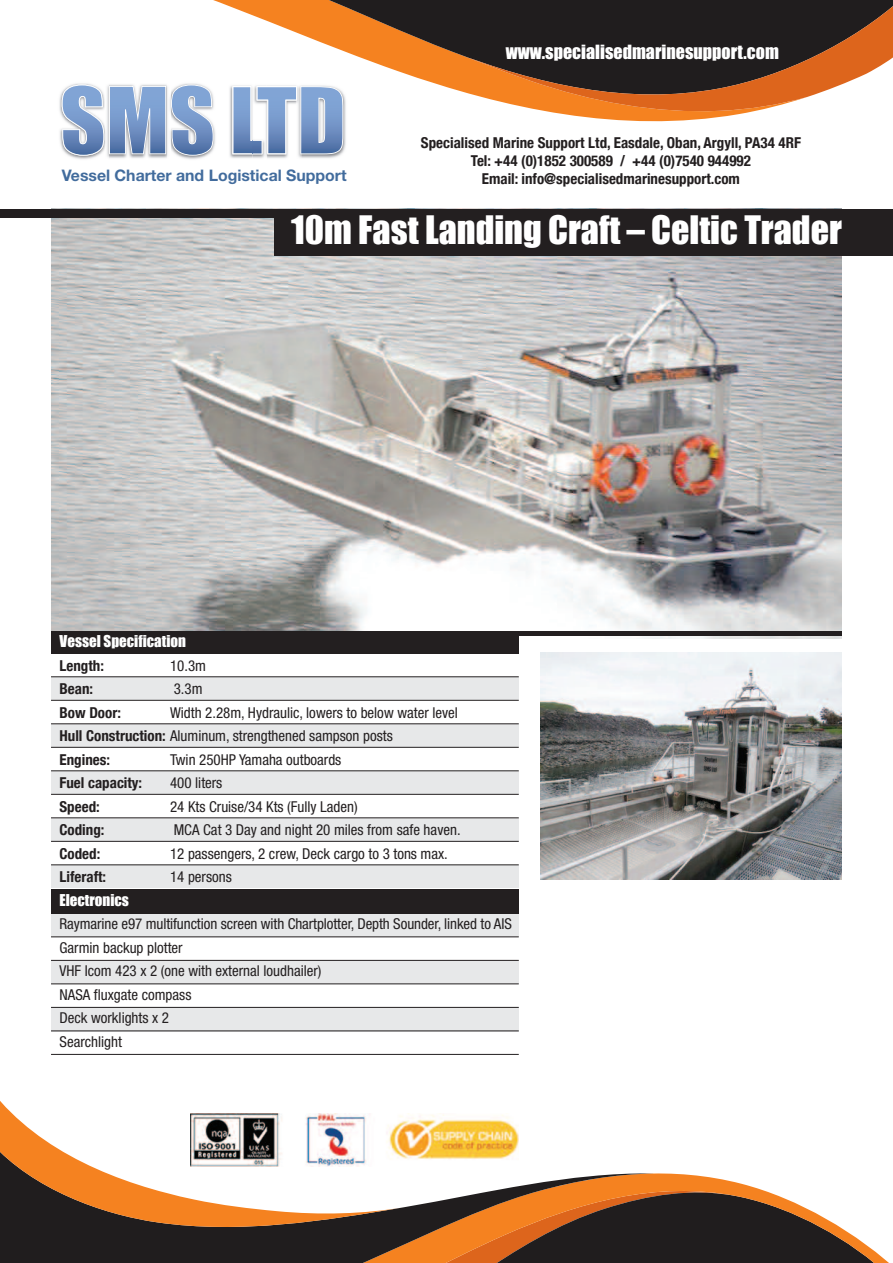
<style>
.page{position:relative;width:893px;height:1263px;background:#fff}
.page>*{position:absolute;margin:0;border:0;box-sizing:border-box;transform-origin:0 0}
.t1{font:36px "Impact";color:#fff}
.t2{font:18.15px "Impact";color:#fff}
.t3{font:700 15.9px "Helvetica Neue";color:#426c9d}
.t4{font:condensed 15px/23.5px "Helvetica Neue";color:#231f20}
.t5{font:700 condensed 15px/18px "Helvetica Neue";color:#231f20;text-align:center}
.t6{font:15px "Impact";color:#fff}
.s1{font-weight:700}
</style>
<div class="page">
<div style="left:51px;top:677px;width:468px;height:23px;background:#e7e8e9"></div>
<div style="left:51px;top:724px;width:468px;height:23px;background:#e7e8e9"></div>
<div style="left:51px;top:771px;width:468px;height:23px;background:#e7e8e9"></div>
<div style="left:51px;top:818px;width:468px;height:23px;background:#e7e8e9"></div>
<div style="left:51px;top:865px;width:468px;height:23px;background:#e7e8e9"></div>
<div style="left:51px;top:912px;width:468px;height:25px;background:#e7e8e9"></div>
<div style="left:51px;top:889px;width:468px;height:24px;background:#231f20"></div>
<div style="left:51px;top:960px;width:468px;height:23px;background:#e7e8e9"></div>
<div style="left:51px;top:1007px;width:468px;height:24px;background:#e7e8e9"></div>
<svg style="left:213px;top:0;width:526px;height:122px"></svg>
<svg style="left:312px;top:0;width:140px;height:106px"></svg>
<svg style="left:452px;top:0;width:441px;height:114px;background:#6b4933"></svg>
<svg style="left:654px;top:1173px;width:235px;height:90px;fill:#201d1e"></svg>
<svg style="left:0;top:1173px;width:654px;height:90px;background:#724e34"></svg>
<svg style="left:0;top:1101px;width:405px;height:133px"></svg>
<img style="left:59px;top:82px;width:159px;height:77px">
<img style="left:105px;top:83px;width:3px;height:76px">
<img style="left:167px;top:83px;width:3px;height:76px">
<svg style="left:62px;top:85px;width:152px;height:71px;background:#97aed0"></svg>
<img style="left:228px;top:84px;width:25px;height:74px">
<img style="left:267px;top:84px;width:29px;height:74px">
<img style="left:253px;top:84px;width:14px;height:74px">
<img style="left:301px;top:84px;width:47px;height:74px">
<img style="left:296px;top:84px;width:5px;height:74px">
<svg style="left:232px;top:86px;width:111px;height:68px"></svg>
<img style="left:51px;top:217px;width:791px;height:421px">
<div style="left:0;top:209px;width:893px;height:8px;background:#231f20"></div>
<div style="left:274px;top:209px;width:619px;height:47px;background:#231f20"></div>
<hr style="left:51px;top:631px;width:791px;height:4px;background:#231f20">
<div style="left:51px;top:631px;width:468px;height:23px;background:#231f20"></div>
<hr style="left:51px;top:676px;width:468px;height:1px;background:#231f20">
<hr style="left:51px;top:700px;width:468px;height:1px;background:#231f20">
<hr style="left:51px;top:723px;width:468px;height:1px;background:#231f20">
<hr style="left:51px;top:747px;width:468px;height:1px;background:#231f20">
<hr style="left:51px;top:770px;width:468px;height:1px;background:#231f20">
<hr style="left:51px;top:794px;width:468px;height:1px;background:#231f20">
<hr style="left:51px;top:817px;width:468px;height:1px;background:#231f20">
<hr style="left:51px;top:841px;width:468px;height:1px;background:#231f20">
<hr style="left:51px;top:864px;width:468px;height:1px;background:#231f20">
<hr style="left:51px;top:913px;width:468px;height:1px;background:#231f20">
<hr style="left:51px;top:936px;width:468px;height:1px;background:#231f20">
<hr style="left:51px;top:960px;width:468px;height:1px;background:#231f20">
<hr style="left:51px;top:983px;width:468px;height:1px;background:#231f20">
<hr style="left:51px;top:1007px;width:468px;height:1px;background:#231f20">
<hr style="left:51px;top:1030px;width:468px;height:1px;background:#231f20">
<hr style="left:51px;top:1054px;width:468px;height:1px;background:#231f20">
<img style="left:540px;top:653px;width:302px;height:226px">
<img style="left:190px;top:1113px;width:329px;height:53px">
<p class="t2" style="left:506px;top:41px;width:275px">www.specialisedmarinesupport.com</p>
<p class="t5" style="left:421px;top:133px;width:382px">Specialised Marine Support Ltd, Easdale, Oban, Argyll, PA34 4RF<br>Tel: +44 (0)1852 300589 / +44 (0)7540 944992<br>Email: info@specialisedmarinesupport.com</p>
<p class="t3" style="left:62px;top:160px;width:286px">Vessel Charter and Logistical Support</p>
<h1 class="t1" style="left:291px;top:208px;width:552px">10m Fast Landing Craft – Celtic Trader</h1>
<p class="t6" style="left:60px;top:632px;width:128px">Vessel Specification</p>
<p class="t5" style="left:60px;top:656px;width:46px">Length:</p>
<p class="t4" style="left:170px;top:655px;width:37px">10.3m</p>
<p class="t5" style="left:60px;top:679px;width:35px">Bean:</p>
<p class="t4" style="left:174px;top:678px;width:30px">3.3m</p>
<p class="t5" style="left:60px;top:703px;width:63px">Bow Door:</p>
<p class="t4" style="left:60px;top:702px;width:400px;text-indent:111px">Width 2.28m, Hydraulic, lowers to below water level<br><span class="s1">Hull Construction:</span> Aluminum, strengthened sampson posts<br><span class="s1">Engines:</span></p>
<p class="t4" style="left:170px;top:749px;width:173px">Twin 250HP Yamaha outboards</p>
<p class="t5" style="left:60px;top:773px;width:84px">Fuel capacity:</p>
<p class="t4" style="left:170px;top:772px;width:54px">400 liters</p>
<p class="t5" style="left:60px;top:797px;width:42px">Speed:</p>
<p class="t4" style="left:170px;top:796px;width:189px">24 Kts Cruise/34 Kts (Fully Laden)</p>
<p class="t5" style="left:60px;top:820px;width:46px">Coding:</p>
<p class="t4" style="left:174px;top:819px;width:288px">MCA Cat 3 Day and night 20 miles from safe haven.</p>
<p class="t5" style="left:60px;top:844px;width:42px">Coded:</p>
<p class="t4" style="left:170px;top:843px;width:279px">12 passengers, 2 crew, Deck cargo to 3 tons max.</p>
<p class="t5" style="left:60px;top:867px;width:48px">Liferaft:</p>
<p class="t4" style="left:170px;top:866px;width:63px">14 persons</p>
<p class="t6" style="left:60px;top:890px;width:71px">Electronics</p>
<p class="t4" style="left:60px;top:913px;width:454px">Raymarine e97 multifunction screen with Chartplotter, Depth Sounder, linked to AIS Garmin backup plotter<br>VHF Icom 423 x 2 (one with external loudhailer)<br>NASA fluxgate compass<br>Deck worklights x 2<br>Searchlight</p>
</div>
